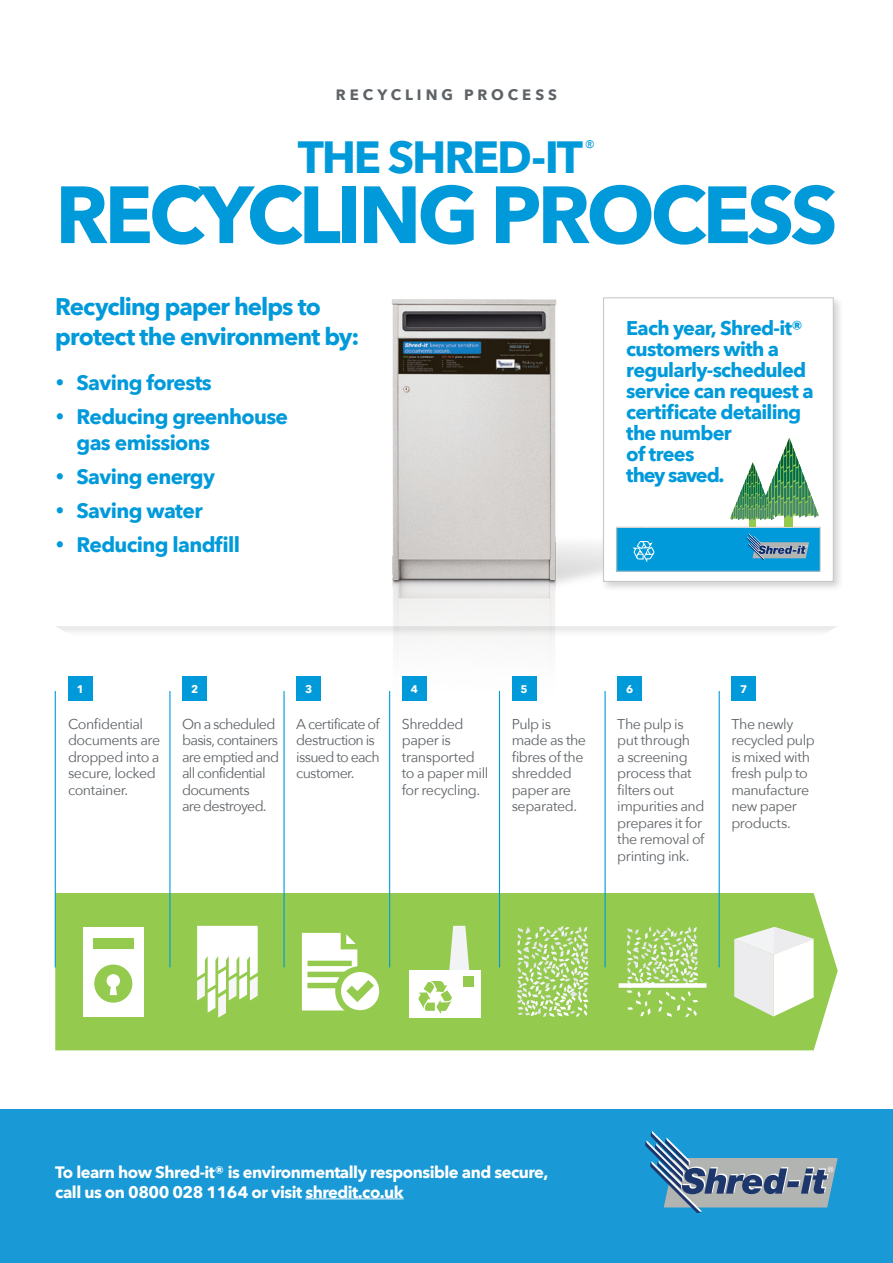
<style>
.page{position:relative;width:893px;height:1263px;background:#fff}
.page>*{position:absolute;margin:0;border:0;box-sizing:border-box;transform-origin:0 0}
.t1{font:700 80.1px "Avenir Next";letter-spacing:-.05em;color:#009ada}
.t2{font:700 45px "Avenir Next";letter-spacing:-.05em;color:#009ada}
.Timelines{font:700 24px/30px "Avenir Next";letter-spacing:-.04em;color:#009ada}
.t3{font:700 21px/25.5px "Avenir Next";letter-spacing:-.03em;color:#009ada}
.Timelines-2{font:700 19.8px/21px "Avenir Next";letter-spacing:-.04em;color:#009ada}
.t4{font:18px "Avenir Next";color:#009ada}
.t5{font:700 16.5px "Avenir Next";letter-spacing:-.03em;color:#fff}
.Body_Intro{font:700 15px "Avenir Next";letter-spacing:.26em;color:#5e6367}
.t6{font:15px "Avenir Next";letter-spacing:-.025em;color:#009ada}
.Timelines-3{font:14.25px/16.5px "Avenir Next";letter-spacing:-.035em;color:#5e6367}
.Timelines-4{font:14.25px/16.5px "Avenir Next";letter-spacing:-.055em;color:#5e6367}
.Folio{font:700 11.1px "Avenir Next";color:#fff}
.t7{font:8.25px "Avenir Next";letter-spacing:.005em;color:#009ada}
.t8{font:4.2px "Avenir Next";color:#009ada}
</style>
<div class="page">
<div style="left:0;top:1110px;width:893px;height:153px;background:#1999d5"></div>
<svg style="left:645px;top:1131px;width:193px;height:82px"></svg>
<hr style="left:305px;top:1198px;width:99px;height:1px;background:#fff">
<img style="left:390px;top:299px;width:329px;height:426px">
<div style="left:55px;top:893px;width:783px;height:157px;background:#94ca4e"></div>
<div style="left:296px;top:676px;width:25px;height:25px;background:#009ada"></div>
<hr style="left:283px;top:691px;width:2px;height:276px;background:#009ada">
<div style="left:182px;top:676px;width:25px;height:25px;background:#009ada"></div>
<hr style="left:169px;top:691px;width:1px;height:276px;background:#009ada">
<svg style="left:197px;top:926px;width:61px;height:91px"></svg>
<div style="left:512px;top:676px;width:25px;height:25px;background:#009ada"></div>
<hr style="left:499px;top:691px;width:1px;height:276px;background:#009ada">
<svg style="left:517px;top:926px;width:72px;height:91px;background:#afd57e"></svg>
<div style="left:402px;top:676px;width:25px;height:25px;background:#009ada"></div>
<hr style="left:389px;top:691px;width:1px;height:276px;background:#009ada">
<svg style="left:449px;top:926px;width:20px;height:44px"></svg>
<div style="left:409px;top:970px;width:72px;height:47px;background:#fff"></div>
<div style="left:463px;top:976px;width:11px;height:11px;background:#94ca4e"></div>
<svg style="left:419px;top:981px;width:33px;height:32px"></svg>
<div style="left:68px;top:676px;width:25px;height:25px;background:#009ada"></div>
<hr style="left:55px;top:691px;width:1px;height:276px;background:#009ada">
<div style="left:83px;top:927px;width:61px;height:90px;background:#fff"></div>
<div style="left:93px;top:938px;width:41px;height:11px;background:#94ca4e"></div>
<div style="left:94px;top:964px;width:38px;height:39px;background:#94ca4e;border-radius:50%"></div>
<div style="left:107px;top:974px;width:13px;height:13px;background:#fff;border-radius:50%"></div>
<svg style="left:110px;top:986px;width:7px;height:9px"></svg>
<div style="left:731px;top:676px;width:25px;height:25px;background:#009ada"></div>
<hr style="left:719px;top:691px;width:1px;height:276px;background:#009ada">
<svg style="left:734px;top:927px;width:80px;height:89px"></svg>
<div style="left:617px;top:676px;width:25px;height:25px;background:#009ada"></div>
<hr style="left:604px;top:691px;width:2px;height:276px;background:#009ada">
<svg style="left:626px;top:926px;width:72px;height:91px;background:#a7d271"></svg>
<div style="left:619px;top:983px;width:87px;height:5px;background:#fff"></div>
<svg style="left:56px;top:626px;width:781px;height:11px"></svg>
<div style="left:601px;top:295px;width:243px;height:297px;background:#231f20;opacity:.2"></div>
<div style="left:603px;top:298px;width:230px;height:283px;background:#fff;border:1px solid #c2c5c7"></div>
<div style="left:617px;top:528px;width:203px;height:43px;background:#009ada"></div>
<svg style="left:633px;top:541px;width:21px;height:21px"></svg>
<svg style="left:746px;top:533px;width:63px;height:27px"></svg>
<div style="left:617px;top:527px;width:203px;height:44px;border:1px solid #c5c6c8"></div>
<div style="left:784px;top:516px;width:8px;height:11px;background:#94ca4e"></div>
<div style="left:749px;top:519px;width:6px;height:8px;background:#94ca4e"></div>
<svg style="left:730px;top:438px;width:89px;height:82px"></svg>
<svg style="left:302px;top:933px;width:77px;height:77px"></svg>
<p class="Body_Intro" style="left:336px;top:82px;width:222px">RECYCLING PROCESS</p>
<p class="t2" style="left:298px;top:118px;width:287px">THE SHRED-IT</p>
<p class="t4" style="left:584px;top:132px;width:12px">®</p>
<p class="t1" style="left:55px;top:146px;width:784px">RECYCLING PROCESS</p>
<p class="Timelines" style="left:55px;top:291px;width:306px">Recycling paper helps to protect the environment by:</p>
<p class="t3" style="left:55px;top:370px;width:158px">• Saving forests</p>
<p class="t3" style="left:77px;top:404px;width:213px;text-indent:-21px">• Reducing greenhouse gas emissions</p>
<p class="t3" style="left:55px;top:463px;width:161px">• Saving energy</p>
<p class="t3" style="left:55px;top:497px;width:149px">• Saving water</p>
<p class="t3" style="left:55px;top:531px;width:186px">• Reducing landfill</p>
<p class="Timelines-2" style="left:626px;top:317px;width:178px">Each year, Shred-it®</p>
<p class="Timelines-2" style="left:626px;top:338px;width:189px">customers with a regularly-scheduled service can request a</p>
<p class="Timelines-2" style="left:626px;top:401px;width:177px">certificate detailing</p>
<p class="Timelines-2" style="left:626px;top:422px;width:107px">the number of trees they saved.</p>
<p class="t6" style="left:684px;top:368px;width:124px">ENVIRONMENTAL</p>
<p class="t7" style="left:684px;top:391px;width:79px">ACCOMPLISHMENT</p>
<p class="t8" style="left:685px;top:414px;width:39px">This is to certify that</p>
<p class="Folio" style="left:191px;top:679px;width:9px">2</p>
<p class="Folio" style="left:305px;top:679px;width:9px">3</p>
<p class="Folio" style="left:77px;top:679px;width:9px">1</p>
<p class="Folio" style="left:411px;top:679px;width:9px">4</p>
<p class="Timelines-3" style="left:68px;top:715px;width:94px">Confidential documents are dropped into a secure, locked container.</p>
<p class="Timelines-3" style="left:731px;top:715px;width:85px">The newly recycled pulp is mixed with fresh pulp to manufacture new paper products.</p>
<p class="Folio" style="left:521px;top:679px;width:9px">5</p>
<p class="Folio" style="left:626px;top:679px;width:9px">6</p>
<p class="Folio" style="left:740px;top:679px;width:9px">7</p>
<p class="Timelines-3" style="left:296px;top:715px;width:85px">A certificate of destruction is issued to each customer.</p>
<p class="Timelines-4" style="left:182px;top:715px;width:99px">On a scheduled basis, containers are emptied and all confidential documents<br>are destroyed.</p>
<p class="Timelines-3" style="left:402px;top:715px;width:88px">Shredded paper is transported to a paper mill for recycling.</p>
<p class="Timelines-3" style="left:512px;top:715px;width:76px">Pulp is made as the fibres of the shredded paper are separated.</p>
<p class="Timelines-3" style="left:617px;top:715px;width:89px">The pulp is put through<br>a screening process that filters out impurities and prepares it for the removal of printing ink.</p>
<p class="t5" style="left:55px;top:1158px;width:495px">To learn how Shred-it® is environmentally responsible and secure,</p>
<p class="t5" style="left:55px;top:1177px;width:350px">call us on 0800 028 1164 or visit shredit.co.uk</p>
</div>
